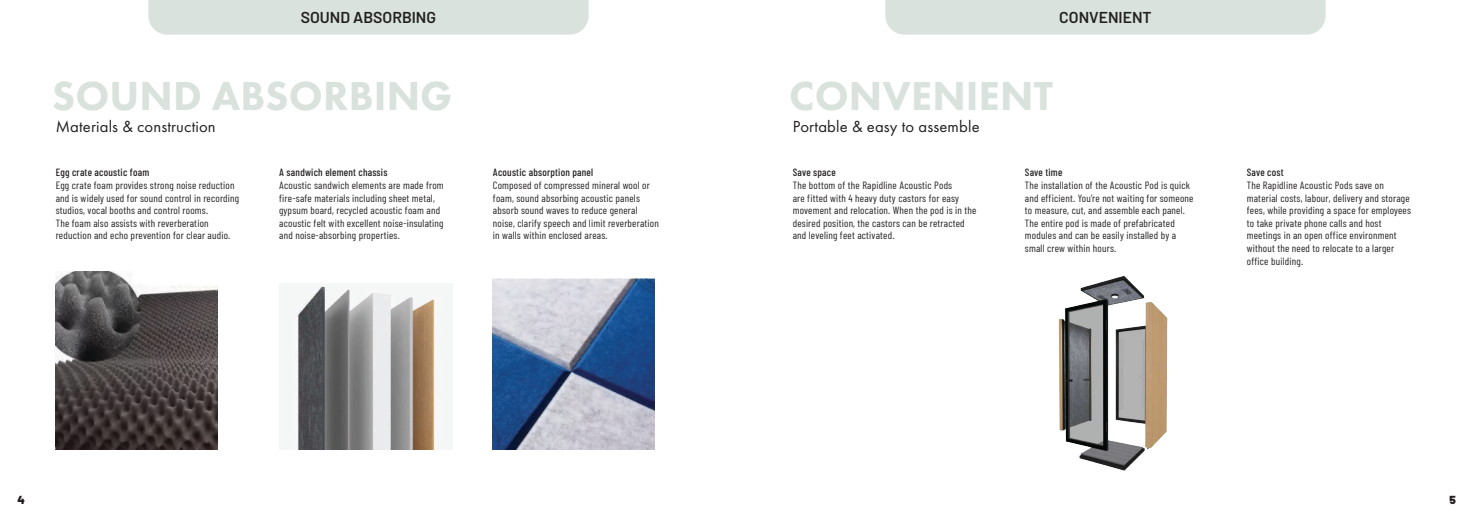
<style>
.page{position:relative;width:1474px;height:521px;background:#fff}
.page>*{position:absolute;margin:0;border:0;box-sizing:border-box;transform-origin:0 0}
.t1{font:800 42px "Futura PT";letter-spacing:.005em;color:#d9e2dd}
.t2{font:16.62px "Futura PT";letter-spacing:.01em;color:#231f20}
.t3{font:600 15.75px "Barlow";color:#231f20}
.t4{font:900 11.64px "Barlow";color:#231f20}
.t5{font:10.5px/12.6px "Barlow Condensed";letter-spacing:.02em;color:#231f20}
.t6{font:500 10.5px "Barlow Condensed";letter-spacing:.02em;color:#231f20}
</style>
<div class="page">
<div style="left:148px;top:0;width:440px;height:35px;background:#d9e2dd"></div>
<img style="left:56px;top:272px;width:161px;height:178px">
<img style="left:293px;top:284px;width:147px;height:166px">
<img style="left:493px;top:278px;width:161px;height:172px">
<div style="left:885px;top:0;width:440px;height:35px;background:#d9e2dd"></div>
<img style="left:1058px;top:276px;width:110px;height:195px">
<p class="t3" style="left:301px;top:6px;width:137px">SOUND ABSORBING</p>
<p class="t1" style="left:52px;top:70px;width:402px">SOUND ABSORBING</p>
<p class="t2" style="left:56px;top:116px;width:161px">Materials &amp; construction</p>
<p class="t6" style="left:56px;top:166px;width:95px">Egg crate acoustic foam</p>
<p class="t5" style="left:56px;top:179px;width:185px">Egg crate foam provides strong noise reduction and is widely used for sound control in recording studios, vocal booths and control rooms.</p>
<p class="t5" style="left:56px;top:216px;width:176px">The foam also assists with reverberation reduction and echo prevention for clear audio.</p>
<p class="t6" style="left:279px;top:166px;width:110px">A sandwich element chassis</p>
<p class="t5" style="left:279px;top:179px;width:166px">Acoustic sandwich elements are made from fire-safe materials including sheet metal, gypsum board, recycled acoustic foam and acoustic felt with excellent noise-insulating and noise-absorbing properties.</p>
<p class="t6" style="left:493px;top:166px;width:102px">Acoustic absorption panel</p>
<p class="t5" style="left:493px;top:179px;width:167px">Composed of compressed mineral wool or foam, sound absorbing acoustic panels absorb sound waves to reduce general noise, clarify speech and limit reverberation in walls within enclosed areas.</p>
<p class="t3" style="left:1059px;top:6px;width:94px">CONVENIENT</p>
<p class="t1" style="left:789px;top:70px;width:265px">CONVENIENT</p>
<p class="t2" style="left:792px;top:116px;width:188px">Portable &amp; easy to assemble</p>
<p class="t6" style="left:792px;top:166px;width:45px">Save space</p>
<p class="t5" style="left:792px;top:179px;width:185px">The bottom of the Rapidline Acoustic Pods<br>are fitted with 4 heavy duty castors for easy movement and relocation. When the pod is in the desired position, the castors can be retracted and leveling feet activated.</p>
<p class="t6" style="left:1024px;top:166px;width:39px">Save time</p>
<p class="t5" style="left:1024px;top:179px;width:167px">The installation of the Acoustic Pod is quick</p>
<p class="t5" style="left:1024px;top:191px;width:170px">and efficient. You’re not waiting for someone</p>
<p class="t5" style="left:1024px;top:204px;width:162px">to measure, cut, and assemble each panel.</p>
<p class="t5" style="left:1024px;top:216px;width:153px">The entire pod is made of prefabricated modules and can be easily installed by a</p>
<p class="t5" style="left:1024px;top:242px;width:93px">small crew within hours.</p>
<p class="t6" style="left:1246px;top:166px;width:38px">Save cost</p>
<p class="t5" style="left:1246px;top:179px;width:166px">The Rapidline Acoustic Pods save on material costs, labour, delivery and storage fees, while providing a space for employees to take private phone calls and host meetings in an open office environment without the need to relocate to a larger office building.</p>
<p class="t4" style="left:18px;top:491px;width:9px">4</p>
<p class="t4" style="left:1449px;top:491px;width:8px">5</p>
</div>
